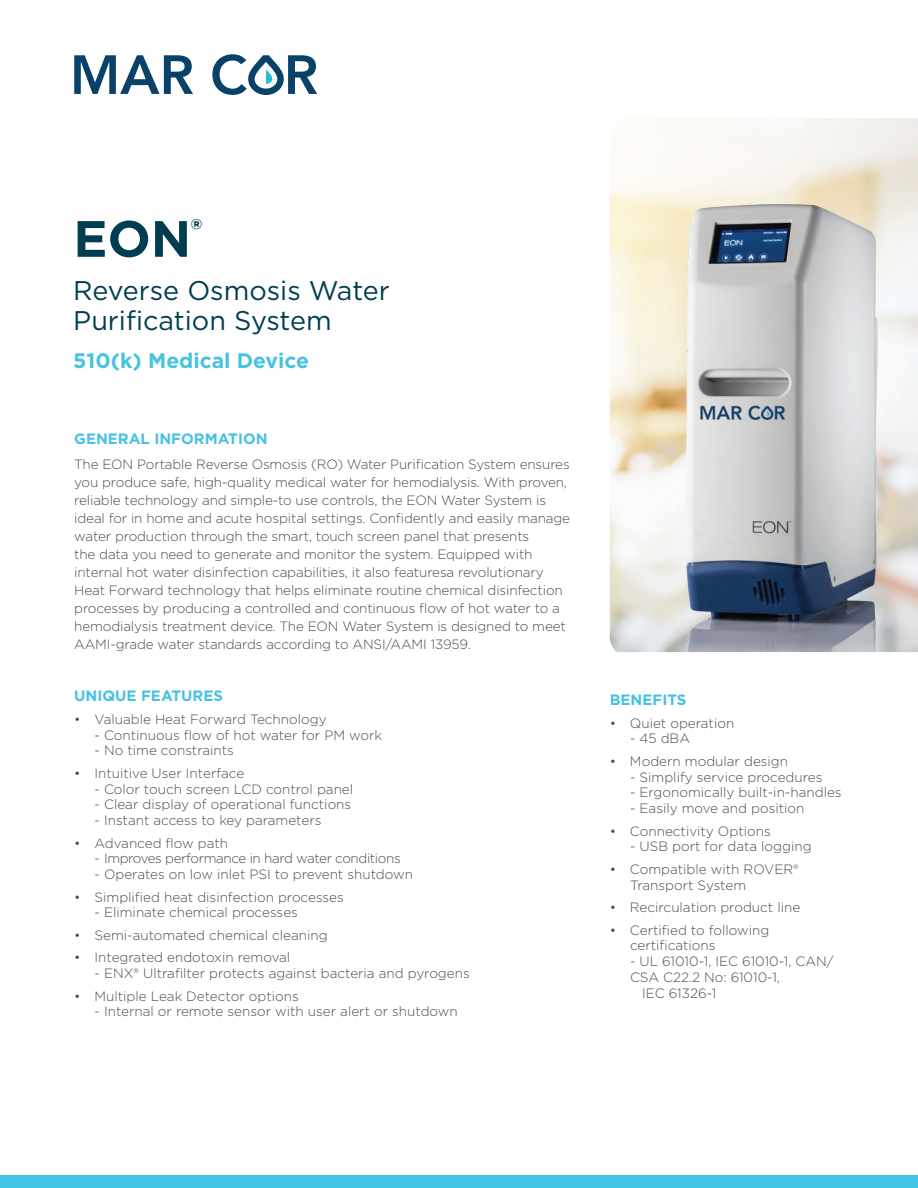
<style>
.page{position:relative;width:918px;height:1188px;background:#fff}
.page>*{position:absolute;margin:0;border:0;box-sizing:border-box;transform-origin:0 0}
.t1{font:700 51px "Gotham";color:#013d51}
.t2{font:27px/30px "Gotham";color:#013d51}
.t3{font:700 21px "Gotham";color:#47c2e1}
.t4{font:700 15px "Gotham";color:#47c2e1}
.t5{font:300 13.5px/18px "Gotham";letter-spacing:-.01em;color:#4b4c4d}
.t6{font:300 13.5px "Gotham";letter-spacing:-.03em;color:#4b4c4d}
</style>
<div class="page">
<div style="left:0;top:1175px;width:918px;height:13px;background:#41c5e5"></div>
<svg style="left:74px;top:55px;width:119px;height:39px"></svg>
<svg style="left:212px;top:54px;width:104px;height:41px"></svg>
<img style="left:609px;top:176px;width:309px;height:476px">
<h1 class="t1" style="left:73px;top:216px;width:130px">EON<sup>®</sup></h1>
<h2 class="t2" style="left:73px;top:277px;width:318px">Reverse Osmosis Water<br>Purification System</h2>
<h3 class="t3" style="left:73px;top:351px;width:237px">510(k) Medical Device</h3>
<p class="t4" style="left:74px;top:432px;width:195px">GENERAL INFORMATION</p>
<p class="t5" style="left:74px;top:456px;width:497px">The EON Portable Reverse Osmosis (RO) Water Purification System ensures you produce safe, high-quality medical water for hemodialysis. With proven, reliable technology and simple-to use controls, the EON Water System is ideal for in home and acute hospital settings. Confidently and easily manage water production through the smart, touch screen panel that presents<br>the data you need to generate and monitor the system. Equipped with internal hot water disinfection capabilities, it also featuresa revolutionary Heat Forward technology that helps eliminate routine chemical disinfection processes by producing a controlled and continuous flow of hot water to a hemodialysis treatment device. The EON Water System is designed to meet AAMI-grade water standards according to ANSI/AAMI 13959.</p>
<p class="t4" style="left:74px;top:689px;width:150px">UNIQUE FEATURES</p>
<p class="t5" style="left:74px;top:711px;width:254px">• Valuable Heat Forward Technology</p>
<p class="t5" style="left:94px;top:726px;width:289px">- Continuous flow of hot water for PM work</p>
<p class="t5" style="left:94px;top:742px;width:141px">- No time constraints</p>
<p class="t5" style="left:74px;top:765px;width:171px">• Intuitive User Interface</p>
<p class="t5" style="left:94px;top:780px;width:260px">- Color touch screen LCD control panel</p>
<p class="t5" style="left:94px;top:796px;width:258px">- Clear display of operational functions</p>
<p class="t5" style="left:94px;top:812px;width:228px">- Instant access to key parameters</p>
<p class="t5" style="left:74px;top:834px;width:155px">• Advanced flow path</p>
<p class="t6" style="left:94px;top:852px;width:308px">- Improves performance in hard water conditions</p>
<p class="t5" style="left:94px;top:866px;width:320px">- Operates on low inlet PSI to prevent shutdown</p>
<p class="t5" style="left:74px;top:888px;width:271px">• Simplified heat disinfection processes</p>
<p class="t5" style="left:94px;top:904px;width:205px">- Eliminate chemical processes</p>
<p class="t5" style="left:74px;top:927px;width:255px">• Semi-automated chemical cleaning</p>
<p class="t5" style="left:74px;top:949px;width:218px">• Integrated endotoxin removal</p>
<p class="t5" style="left:94px;top:965px;width:377px">- ENX® Ultrafilter protects against bacteria and pyrogens</p>
<p class="t5" style="left:74px;top:988px;width:226px">• Multiple Leak Detector options</p>
<p class="t5" style="left:94px;top:1003px;width:365px">- Internal or remote sensor with user alert or shutdown</p>
<p class="t4" style="left:610px;top:693px;width:78px">BENEFITS</p>
<p class="t5" style="left:610px;top:714px;width:126px">• Quiet operation</p>
<p class="t5" style="left:630px;top:730px;width:62px">- 45 dBA</p>
<p class="t5" style="left:610px;top:753px;width:180px">• Modern modular design</p>
<p class="t5" style="left:630px;top:768px;width:194px">- Simplify service procedures</p>
<p class="t5" style="left:630px;top:784px;width:213px">- Ergonomically built-in-handles</p>
<p class="t5" style="left:630px;top:800px;width:176px">- Easily move and position</p>
<p class="t5" style="left:610px;top:822px;width:163px">• Connectivity Options</p>
<p class="t5" style="left:630px;top:838px;width:183px">- USB port for data logging</p>
<p class="t5" style="left:630px;top:862px;width:170px;line-height:15.8px;text-indent:-20px">• Compatible with ROVER®<br>Transport System</p>
<p class="t5" style="left:610px;top:899px;width:192px">• Recirculation product line</p>
<p class="t5" style="left:630px;top:923px;width:141px;line-height:15.8px;text-indent:-20px">• Certified to following certifications</p>
<p class="t5" style="left:630px;top:953px;width:205px">- UL 61010-1, IEC 61010-1, CAN/</p>
<p class="t5" style="left:630px;top:969px;width:151px">CSA C22.2 No: 61010-1,</p>
<p class="t5" style="left:642px;top:985px;width:76px">IEC 61326-1</p>
</div>
